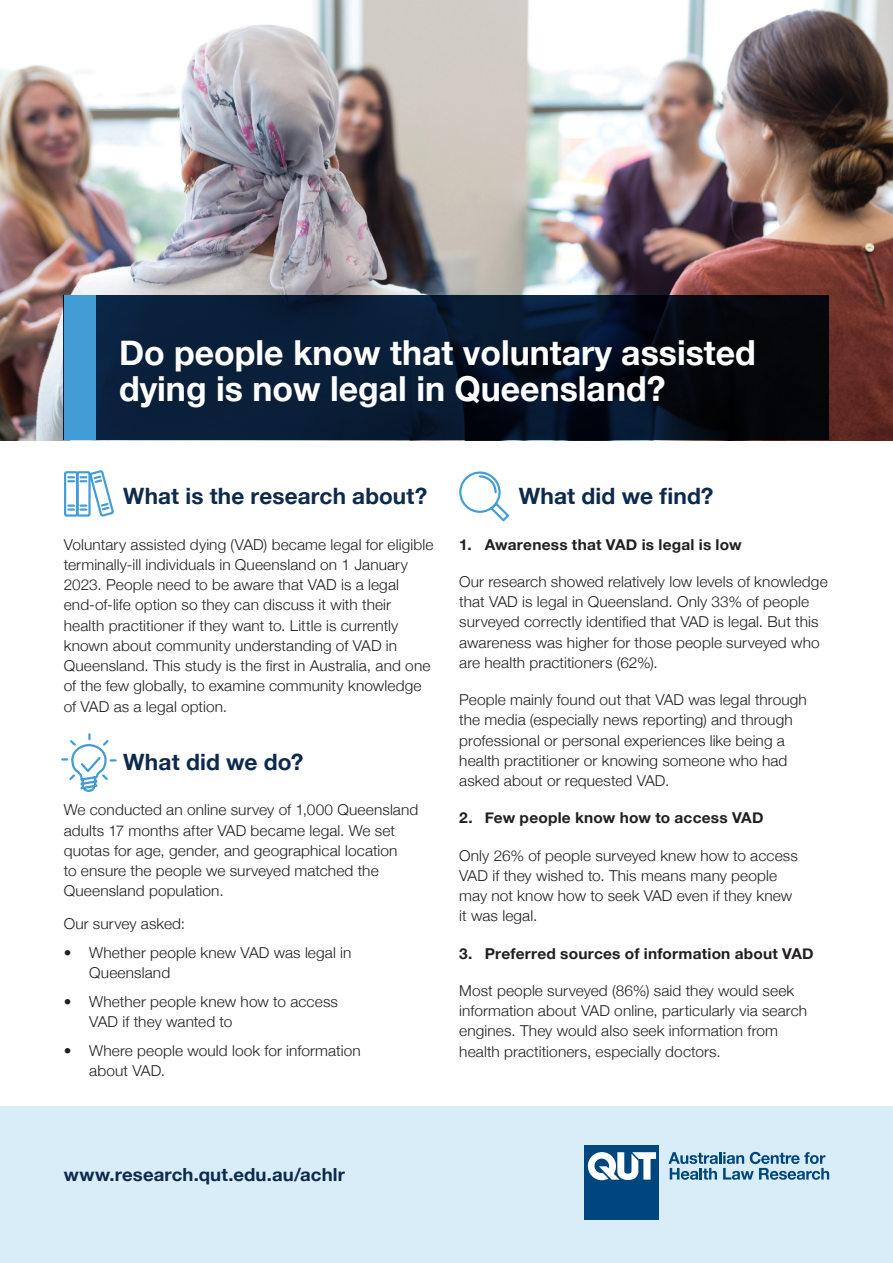
<style>
.page{position:relative;width:893px;height:1263px;background:#fff}
.page>*{position:absolute;margin:0;border:0;box-sizing:border-box;transform-origin:0 0}
.t1{font:700 34.5px/36px "Helvetica Neue";color:#fff}
.t2{font:700 22.5px "Helvetica Neue";letter-spacing:.005em;color:#0d294c}
.t3{font:700 18px "Helvetica Neue";letter-spacing:.01em;color:#0d294c}
.t4{font:300 15px/20.2px "Helvetica Neue";letter-spacing:.01em;color:#231f20}
.t5{font:700 15px "Helvetica Neue";letter-spacing:.015em;color:#231f20}
</style>
<div class="page">
<div style="left:0;top:1106px;width:893px;height:157px;background:#d9edf8"></div>
<img style="left:0;top:0;width:893px;height:440px">
<svg style="left:96px;top:296px;width:733px;height:144px;background:#071528"></svg>
<div style="left:64px;top:296px;width:32px;height:144px;background:#429dd6"></div>
<svg style="left:61px;top:733px;width:56px;height:59px"></svg>
<svg style="left:64px;top:470px;width:50px;height:47px"></svg>
<svg style="left:668px;top:1152px;width:161px;height:28px"></svg>
<div style="left:585px;top:1145px;width:74px;height:74px;background:#00467e"></div>
<svg style="left:588px;top:1152px;width:68px;height:28px"></svg>
<svg style="left:459px;top:471px;width:50px;height:51px"></svg>
<h1 class="t1" style="left:119px;top:335px;width:638px">Do people know that voluntary assisted dying is now legal in Queensland?</h1>
<h2 class="t2" style="left:123px;top:478px;width:305px">What is the research about?</h2>
<p class="t4" style="left:64px;top:533px;width:371px">Voluntary assisted dying (VAD) became legal for eligible terminally-ill individuals in Queensland on 1 January 2023. People need to be aware that VAD is a legal end-of-life option so they can discuss it with their health practitioner if they want to. Little is currently known about community understanding of VAD in Queensland. This study is the first in Australia, and one of the few globally, to examine community knowledge of VAD as a legal option.</p>
<h2 class="t2" style="left:123px;top:744px;width:182px">What did we do?</h2>
<p class="t4" style="left:64px;top:799px;width:356px">We conducted an online survey of 1,000 Queensland adults 17 months after VAD became legal. We set quotas for age, gender, and geographical location<br>to ensure the people we surveyed matched the Queensland population.</p>
<p class="t4" style="left:64px;top:913px;width:123px">Our survey asked:</p>
<p class="t4" style="left:89px;top:942px;width:264px;text-indent:-26px">• Whether people knew VAD was legal in<br>Queensland</p>
<p class="t4" style="left:89px;top:991px;width:250px;text-indent:-26px">• Whether people knew how to access<br>VAD if they wanted to</p>
<p class="t4" style="left:89px;top:1040px;width:273px;text-indent:-26px">• Where people would look for information about VAD.</p>
<h2 class="t2" style="left:519px;top:478px;width:196px">What did we find?</h2>
<p class="t5" style="left:459px;top:532px;width:284px">1. Awareness that VAD is legal is low</p>
<p class="t4" style="left:459px;top:570px;width:370px">Our research showed relatively low levels of knowledge that VAD is legal in Queensland. Only 33% of people surveyed correctly identified that VAD is legal. But this awareness was higher for those people surveyed who are health practitioners (62%).</p>
<p class="t4" style="left:459px;top:688px;width:349px">People mainly found out that VAD was legal through the media (especially news reporting) and through professional or personal experiences like being a health practitioner or knowing someone who had asked about or requested VAD.</p>
<p class="t5" style="left:459px;top:806px;width:306px">2. Few people know how to access VAD</p>
<p class="t4" style="left:459px;top:844px;width:340px">Only 26% of people surveyed knew how to access VAD if they wished to. This means many people may not know how to seek VAD even if they knew it was legal.</p>
<p class="t5" style="left:459px;top:941px;width:356px">3. Preferred sources of information about VAD</p>
<p class="t4" style="left:459px;top:979px;width:349px">Most people surveyed (86%) said they would seek information about VAD online, particularly via search engines. They would also seek information from health practitioners, especially doctors.</p>
<p class="t3" style="left:64px;top:1160px;width:283px">www.research.qut.edu.au/achlr</p>
</div>
